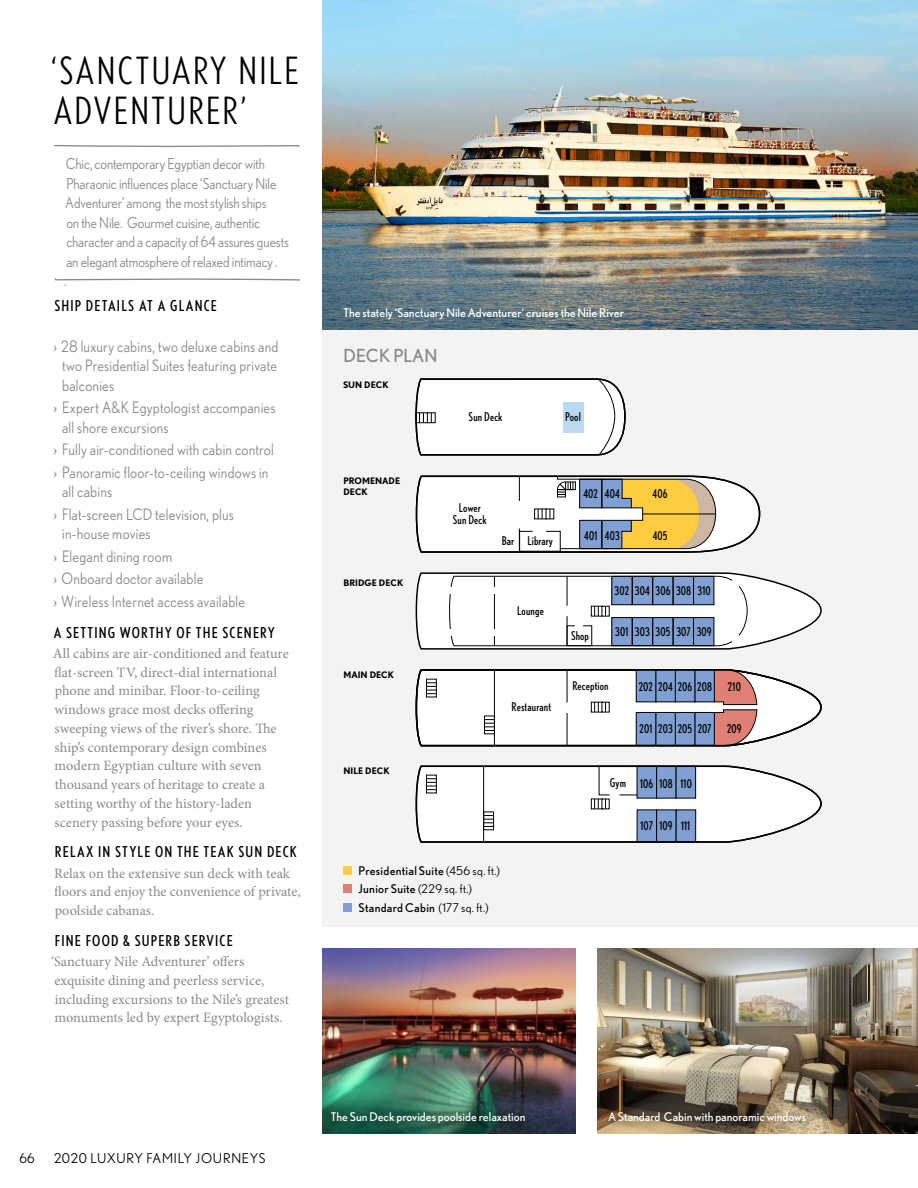
<style>
.page{position:relative;width:918px;height:1188px;background:#fff}
.page>*{position:absolute;margin:0;border:0;box-sizing:border-box;transform-origin:0 0}
.t1{font:condensed 37.5px/40.5px "Nobel";letter-spacing:.06em;color:#000;scale:1.05 1}
.t2{font:18px "Nobel";color:#898a8d}
.t3{font:15.75px/22.5px "Nobel";letter-spacing:.015em;color:#898a8d;scale:.9 1}
.t4{font:15px/19.5px "Nobel";letter-spacing:-.005em;color:#898a8d;scale:.9 1}
.t5{font:condensed 15px "Nobel";letter-spacing:.075em;color:#000;scale:1.05 1}
.t6{font:14.25px/18.8px "Minion Pro";color:#898a8d}
.t7{font:13.5px "Nobel";letter-spacing:.045em;color:#000}
.t8{font:condensed 12.15px/12.1px "Nobel";letter-spacing:.01em;color:#000;text-align:center}
.t9{font:12px "Nobel";color:#fff}
.t10{font:12px/18.8px "Nobel";letter-spacing:.025em;color:#000}
.t11{font:700 9px/10.5px "Nobel";color:#000}
.s1{font-family:"Minion Pro";font-weight:700}
.s2{font-style:inherit}
.s3{color:#fff}
</style>
<div class="page">
<div style="left:323px;top:330px;width:595px;height:597px;background:#f3f3f4"></div>
<img style="left:323px;top:0;width:595px;height:330px">
<img style="left:598px;top:949px;width:320px;height:185px">
<img style="left:323px;top:949px;width:253px;height:185px">
<div style="left:602px;top:1106px;width:212px;height:26px;background:#000;opacity:.6"></div>
<div style="left:325px;top:1106px;width:209px;height:26px;background:#000;opacity:.6"></div>
<div style="left:344px;top:866px;width:8px;height:9px;background:#ffcc41"></div>
<div style="left:344px;top:884px;width:8px;height:9px;background:#df8074"></div>
<div style="left:344px;top:903px;width:8px;height:9px;background:#80a0d3"></div>
<svg style="left:54px;top:144px;width:246px;height:3px"></svg>
<svg style="left:54px;top:278px;width:246px;height:3px"></svg>
<svg style="left:415px;top:378px;width:211px;height:78px"></svg>
<svg style="left:415px;top:669px;width:407px;height:78px"></svg>
<svg style="left:415px;top:765px;width:407px;height:78px"></svg>
<svg style="left:415px;top:572px;width:407px;height:78px"></svg>
<svg style="left:415px;top:475px;width:346px;height:78px"></svg>
<div style="left:447px;top:587px;width:7px;height:7px;background:#fff"></div>
<div style="left:732px;top:580px;width:7px;height:7px;background:#fff"></div>
<div style="left:732px;top:635px;width:7px;height:7px;background:#fff"></div>
<div style="left:447px;top:629px;width:7px;height:7px;background:#fff"></div>
<div style="left:491px;top:587px;width:7px;height:7px;background:#fff"></div>
<div style="left:491px;top:629px;width:7px;height:7px;background:#fff"></div>
<h1 class="t1" style="left:51px;top:50px;width:238px">‘SANCTUARY NILE<br>ADVENTURER’</h1>
<p class="t4" style="left:64px;top:154px;width:251px">Chic, contemporary Egyptian decor with Pharaonic influences place ‘Sanctuary Nile Adventurer’ among the most stylish ships<br>on the Nile. Gourmet cuisine, authentic character and a capacity of 64 assures guests an elegant atmosphere of relaxed intimacy .<br>.</p>
<p class="t5" style="left:55px;top:297px;width:156px">SHIP DETAILS AT A GLANCE</p>
<p class="t3" style="left:62px;top:336px;width:242px;line-height:19.5px;text-align:justify;text-indent:-9px"><span class="s1">›</span> 28 luxury cabins, two deluxe cabins and two Presidential Suites featuring private balconies</p>
<p class="t3" style="left:62px;top:398px;width:239px;line-height:19.5px;text-indent:-8px"><span class="s1">›</span> Expert A&amp;K Egyptologist accompanies all shore excursions</p>
<p class="t3" style="left:54px;top:438px;width:246px"><span class="s1">›</span> Fully air-conditioned with cabin control <span class="s1">›</span> Panoramic floor-to-ceiling windows in</p>
<p class="t3" style="left:54px;top:480px;width:202px;text-indent:8px">all cabins<br><span class="s1">›</span> Flat-screen LCD television, plus</p>
<p class="t3" style="left:54px;top:522px;width:214px;text-indent:9px">in-house movies<br><span class="s1">›</span> Elegant dining room<br><span class="s1">›</span> Onboard doctor available<br><span class="s1">›</span> Wireless Internet access available</p>
<p class="t5" style="left:54px;top:623px;width:212px">A SETTING WORTHY OF THE SCENERY</p>
<p class="t6" style="left:53px;top:644px;width:237px">All cabins are air-conditioned and feature flat-screen TV, direct-dial international phone and minibar. Floor-to-ceiling windows grace most decks offering sweeping views of the river’s shore. The ship’s contemporary design combines modern Egyptian culture with seven thousand years of heritage to create a setting worthy of the history-laden scenery passing before your eyes.</p>
<p class="t5" style="left:55px;top:843px;width:232px">RELAX IN STYLE ON THE TEAK SUN DECK</p>
<p class="t6" style="left:54px;top:864px;width:248px">Relax on the extensive sun deck with teak floors and enjoy the convenience of private, poolside cabanas.</p>
<p class="t5" style="left:55px;top:931px;width:171px">FINE FOOD &amp; SUPERB SERVICE</p>
<p class="t6" style="left:51px;top:952px;width:239px">‘Sanctuary Nile Adventurer’ offers exquisite dining and peerless service, including excursions to the Nile’s greatest monuments led by expert Egyptologists.</p>
<p class="t9" style="left:344px;top:306px;width:282px">The stately ‘Sanctuary Nile Adventurer’ cruises the Nile River</p>
<p class="t2" style="left:344px;top:345px;width:96px">DECK PLAN</p>
<p class="t11" style="left:343px;top:379px;width:47px">SUN DECK</p>
<p class="t8" style="left:469px;top:410px;width:35px">Sun Deck</p>
<p class="t8" style="left:565px;top:410px;width:17px">Pool</p>
<p class="t11" style="left:344px;top:476px;width:58px">PROMENADE<br>DECK</p>
<p class="t11" style="left:344px;top:578px;width:61px">BRIDGE DECK</p>
<p class="t11" style="left:344px;top:669px;width:52px">MAIN DECK</p>
<p class="t11" style="left:344px;top:766px;width:48px">NILE DECK</p>
<p class="t8" style="left:453px;top:502px;width:35px">Lower<br>Sun Deck</p>
<p class="t8" style="left:502px;top:535px;width:53px">Bar Library</p>
<p class="t8" style="left:517px;top:605px;width:28px">Lounge</p>
<p class="t8" style="left:512px;top:700px;width:41px">Restaurant</p>
<p class="t10" style="left:358px;top:861px;width:143px">Presidential Suite <span class="s2">(456 sq. ft.)<br></span>Junior Suite <span class="s2">(229 sq. ft.)<br></span>Standard Cabin <span class="s2">(177 sq. ft.)</span></p>
<p class="t8" style="left:583px;top:488px;width:38px">402 404</p>
<p class="t8" style="left:653px;top:488px;width:17px">406</p>
<p class="t8" style="left:653px;top:530px;width:16px">405</p>
<p class="t8" style="left:584px;top:530px;width:37px">401 403</p>
<p class="t8" style="left:571px;top:629px;width:19px">Shop</p>
<p class="t8" style="left:614px;top:585px;width:16px">302</p>
<p class="t8" style="left:635px;top:585px;width:77px">304 306 308 310</p>
<p class="t8" style="left:615px;top:626px;width:98px">301 303 305 307 309</p>
<p class="t8" style="left:572px;top:679px;width:38px">Reception</p>
<p class="t8" style="left:639px;top:680px;width:75px">202 204 206 208</p>
<p class="t8" style="left:640px;top:723px;width:14px">201</p>
<p class="t8" style="left:658px;top:723px;width:55px">203 205 207</p>
<p class="t8" style="left:728px;top:680px;width:14px">210</p>
<p class="t8" style="left:727px;top:723px;width:16px">209</p>
<p class="t8" style="left:610px;top:777px;width:45px">Gym 106</p>
<p class="t8" style="left:659px;top:778px;width:54px">108 110 <span class="s3">100</span></p>
<p class="t8" style="left:641px;top:820px;width:72px">107 109 111 <span class="s3">101</span></p>
<p class="t7" style="left:19px;top:1150px;width:17px">66</p>
<p class="t7" style="left:54px;top:1150px;width:213px">2020 LUXURY FAMILY JOURNEYS</p>
<p class="t9" style="left:331px;top:1110px;width:196px">The Sun Deck provides poolside relaxation</p>
<p class="t9" style="left:608px;top:1110px;width:200px">A Standard Cabin with panoramic windows</p>
</div>
